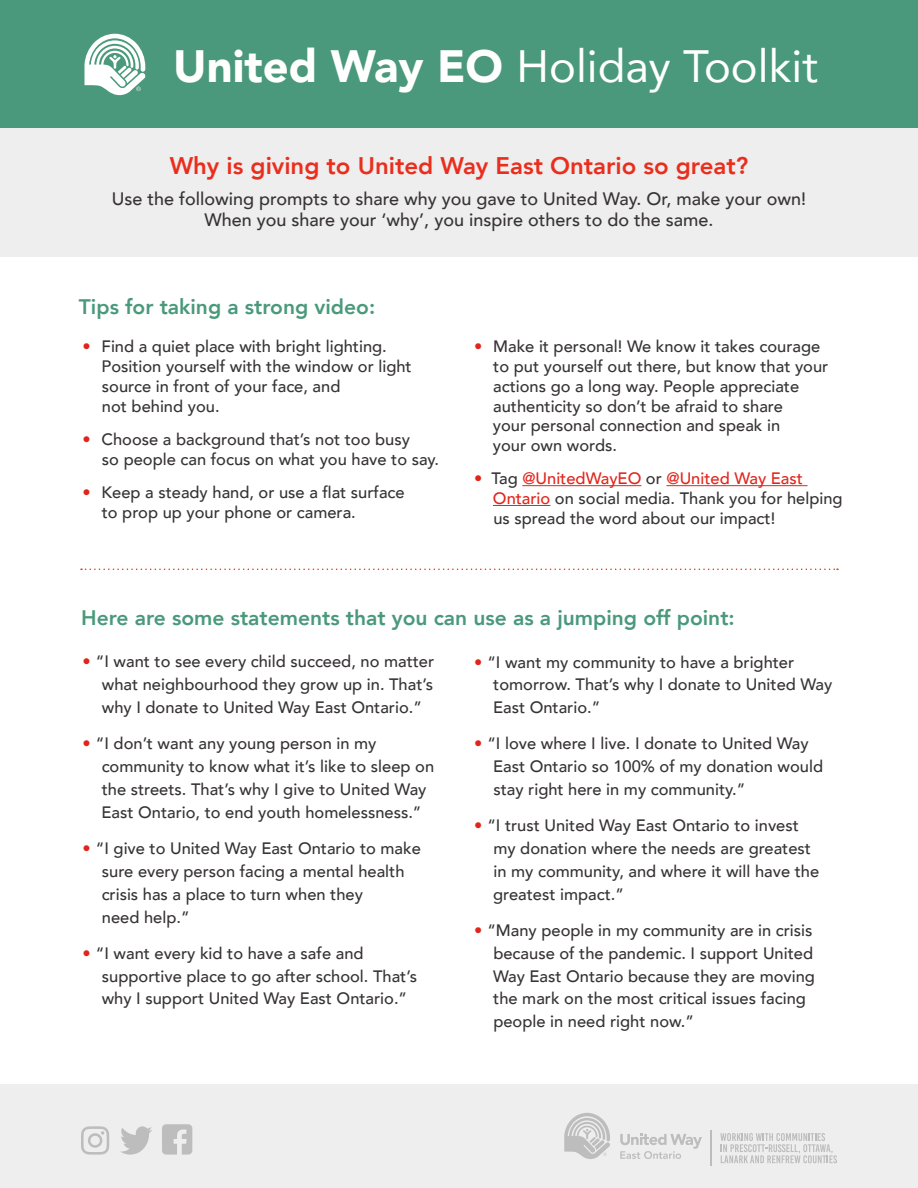
<style>
.page{position:relative;width:918px;height:1188px;background:#fff}
.page>*{position:absolute;margin:0;border:0;box-sizing:border-box;transform-origin:0 0}
.t1{font:45.15px "Avenir";color:#fff}
.t2{font:800 24px "Avenir";color:#ea2e1e}
.t3{font:800 21px "Avenir";color:#4a997c}
.t4{font:500 18px/21.6px "Avenir";color:#373334;text-align:center}
.t5{font:500 16.5px/22.8px "Avenir";color:#373334}
.s1{font-weight:900}
.s2{color:#e1251b}
</style>
<div class="page">
<div style="left:0;top:116px;width:918px;height:140px;background:#eee"></div>
<div style="left:0;top:0;width:918px;height:127px;background:#4a997c"></div>
<div style="left:0;top:1084px;width:918px;height:104px;background:#eee"></div>
<hr style="left:522px;top:485px;width:119px;height:1px;background:#e1251b">
<hr style="left:666px;top:485px;width:142px;height:1px;background:#e1251b">
<hr style="left:493px;top:505px;width:57px;height:1px;background:#e1251b">
<svg style="left:120px;top:1126px;width:32px;height:29px"></svg>
<svg style="left:162px;top:1124px;width:30px;height:31px"></svg>
<svg style="left:81px;top:1126px;width:28px;height:29px"></svg>
<svg style="left:81px;top:569px;width:757px;height:1px"></svg>
<svg style="left:720px;top:1133px;width:117px;height:30px"></svg>
<hr style="left:710px;top:1131px;width:1px;height:35px;background:#bdbdbd">
<svg style="left:620px;top:1134px;width:82px;height:25px"></svg>
<svg style="left:564px;top:1113px;width:46px;height:46px"></svg>
<svg style="left:85px;top:34px;width:60px;height:62px"></svg>
<h1 class="t1" style="left:173px;top:30px;width:646px"><span class="s1">United Way EO</span> Holiday Toolkit</h1>
<h2 class="t2" style="left:170px;top:147px;width:580px">Why is giving to United Way East Ontario so great?</h2>
<p class="t4" style="left:112px;top:186px;width:696px">Use the following prompts to share why you gave to United Way. Or, make your own!<br>When you share your ‘why’, you inspire others to do the same.</p>
<p class="t3" style="left:79px;top:291px;width:298px">Tips for taking a strong video:</p>
<p class="t5" style="left:102px;top:336px;width:312px;line-height:19.8px;text-indent:-19px"><span class="s2">•</span> Find a quiet place with bright lighting.<br>Position yourself with the window or light source in front of your face, and<br>not behind you.</p>
<p class="t5" style="left:102px;top:428px;width:339px;line-height:19.8px;text-indent:-19px"><span class="s2">•</span> Choose a background that’s not too busy<br>so people can focus on what you have to say.</p>
<p class="t5" style="left:102px;top:481px;width:304px;line-height:19.8px;text-indent:-19px"><span class="s2">•</span> Keep a steady hand, or use a flat surface to prop up your phone or camera.</p>
<p class="t5" style="left:493px;top:336px;width:337px;line-height:19.8px;text-indent:-19px"><span class="s2">•</span> Make it personal! We know it takes courage to put yourself out there, but know that your actions go a long way. People appreciate authenticity so don’t be afraid to share<br>your personal connection and speak in<br>your own words.</p>
<p class="t5" style="left:493px;top:468px;width:351px;line-height:19.8px;text-indent:-19px"><span class="s2">•</span> Tag <span class="s2">@UnitedWayEO</span> or <span class="s2">@United Way East<br>Ontario</span> on social media. Thank you for helping us spread the word about our impact!</p>
<p class="t3" style="left:81px;top:601px;width:655px">Here are some statements that you can use as a jumping off point:</p>
<p class="t5" style="left:102px;top:649px;width:334px;text-align:justify;text-indent:-19px"><span class="s2">•</span> “I want to see every child succeed, no matter what neighbourhood they grow up in. That’s why I donate to United Way East Ontario.”</p>
<p class="t5" style="left:102px;top:731px;width:334px;text-indent:-19px"><span class="s2">•</span> “I don’t want any young person in my community to know what it’s like to sleep on the streets. That’s why I give to United Way East Ontario, to end youth homelessness.”</p>
<p class="t5" style="left:102px;top:836px;width:321px;text-indent:-19px"><span class="s2">•</span> “I give to United Way East Ontario to make sure every person facing a mental health crisis has a place to turn when they<br>need help.”</p>
<p class="t5" style="left:102px;top:941px;width:317px;text-indent:-19px"><span class="s2">•</span> “I want every kid to have a safe and supportive place to go after school. That’s why I support United Way East Ontario.”</p>
<p class="t5" style="left:493px;top:649px;width:341px;text-indent:-19px"><span class="s2">•</span> “I want my community to have a brighter tomorrow. That’s why I donate to United Way<br>East Ontario.”</p>
<p class="t5" style="left:493px;top:731px;width:332px;text-indent:-19px"><span class="s2">•</span> “I love where I live. I donate to United Way<br>East Ontario so 100% of my donation would stay right here in my community.”</p>
<p class="t5" style="left:493px;top:813px;width:328px;text-indent:-19px"><span class="s2">•</span> “I trust United Way East Ontario to invest my donation where the needs are greatest in my community, and where it will have the greatest impact.”</p>
<p class="t5" style="left:493px;top:918px;width:323px;text-indent:-19px"><span class="s2">•</span> “Many people in my community are in crisis because of the pandemic. I support United Way East Ontario because they are moving the mark on the most critical issues facing people in need right now.”</p>
</div>
